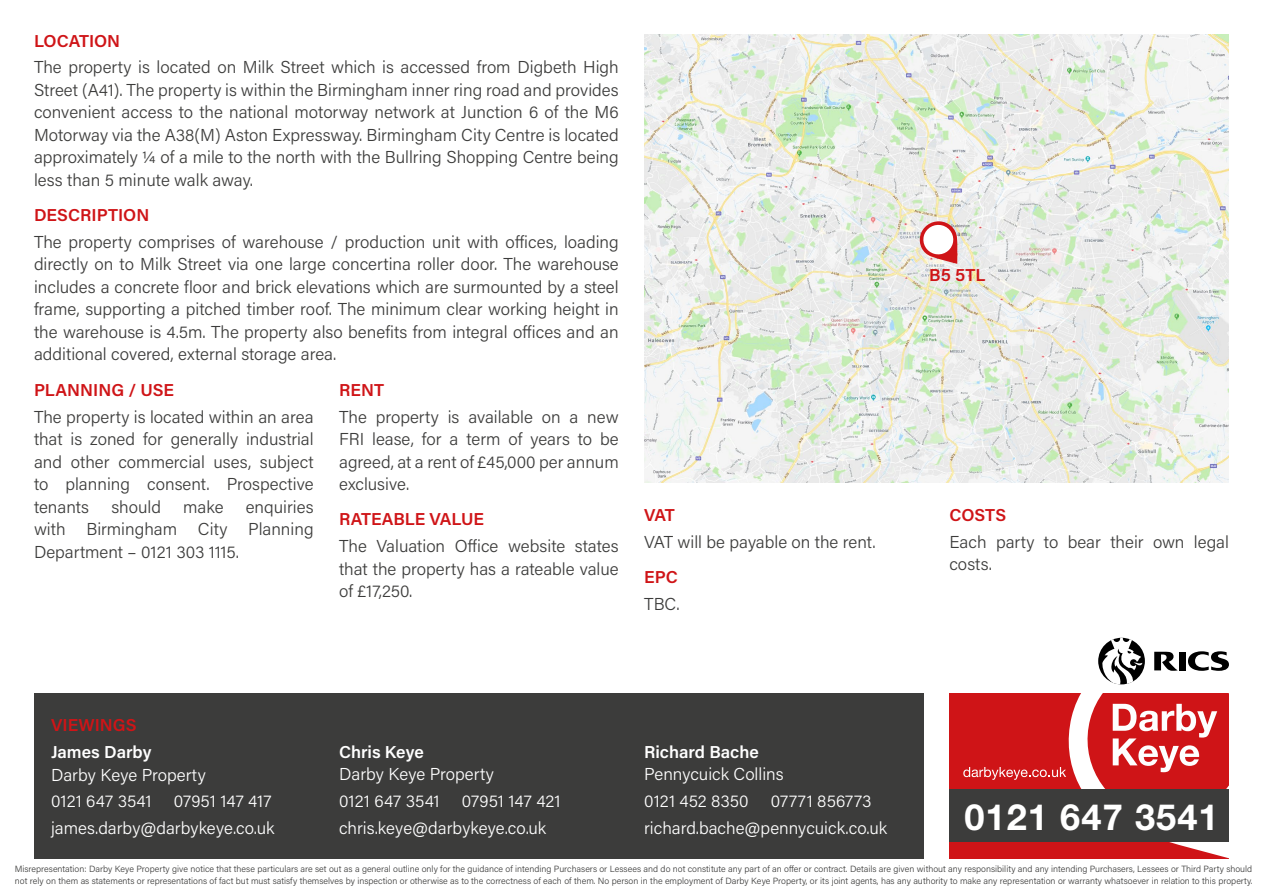
<style>
.page{position:relative;width:1263px;height:893px;background:#fff}
.page>*{position:absolute;margin:0;border:0;box-sizing:border-box;transform-origin:0 0}
.t1{font:700 36.15px "Helvetica Neue";letter-spacing:.03em;color:#fff}
.t2{font:300 17.25px/22.5px "Acumin Pro";color:#3c3c3b;text-align:justify}
.t3{font:300 17.25px/26.7px "Acumin Pro";color:#fff}
.t4{font:600 17.25px "Acumin Pro";color:#cf1417}
.t5{font:600 17.25px "Acumin Pro";color:#fff}
.t6{font:300 9px/12px "Acumin Pro";color:#3c3c3b}
</style>
<div class="page">
<img style="left:644px;top:34px;width:585px;height:449px">
<svg style="left:918px;top:221px;width:39px;height:43px"></svg>
<div style="left:34px;top:693px;width:890px;height:166px;background:#3c3c3b"></div>
<svg style="left:1188px;top:651px;width:41px;height:20px"></svg>
<div style="left:1179px;top:652px;width:7px;height:18px;background:#000"></div>
<svg style="left:1154px;top:652px;width:24px;height:19px"></svg>
<svg style="left:1098px;top:638px;width:47px;height:46px"></svg>
<svg style="left:1101px;top:638px;width:41px;height:46px"></svg>
<div style="left:949px;top:693px;width:280px;height:166px;background:#cf1417"></div>
<svg style="left:963px;top:693px;width:266px;height:166px"></svg>
<div style="left:949px;top:789px;width:280px;height:53px;background:#3c3c3b"></div>
<p class="t4" style="left:34px;top:29px;width:88px">LOCATION</p>
<p class="t2" style="left:34px;top:56px;width:586px">The property is located on Milk Street which is accessed from Digbeth High Street (A41). The property is within the Birmingham inner ring road and provides convenient access to the national motorway network at Junction 6 of the M6<br>Motorway via the A38(M) Aston Expressway. Birmingham City Centre is located approximately ¼ of a mile to the north with the Bullring Shopping Centre being less than 5 minute walk away.</p>
<p class="t4" style="left:34px;top:203px;width:117px">DESCRIPTION</p>
<p class="t2" style="left:34px;top:230px;width:586px">The property comprises of warehouse / production unit with offices, loading directly on to Milk Street via one large concertina roller door. The warehouse includes a concrete floor and brick elevations which are surmounted by a steel frame, supporting a pitched timber roof. The minimum clear working height in the warehouse is 4.5m. The property also benefits from integral offices and an additional covered, external storage area.</p>
<p class="t4" style="left:34px;top:378px;width:142px">PLANNING / USE</p>
<p class="t2" style="left:34px;top:405px;width:281px">The property is located within an area that is zoned for generally industrial and other commercial uses, subject to planning consent. Prospective tenants</p>
<p class="t2" style="left:34px;top:495px;width:281px;text-indent:212px">enquiries with Birmingham City Planning Department – 0121 303 1115.</p>
<p class="t2" style="left:111px;top:495px;width:51px">should</p>
<p class="t2" style="left:183px;top:495px;width:42px">make</p>
<p class="t4" style="left:339px;top:378px;width:47px">RENT</p>
<p class="t2" style="left:339px;top:405px;width:281px">The property is available on a new FRI lease, for a term of years to be agreed, at a rent of £45,000 per annum exclusive.</p>
<p class="t4" style="left:339px;top:507px;width:147px">RATEABLE VALUE</p>
<p class="t2" style="left:339px;top:534px;width:281px">The Valuation Office website states that the property has a rateable value of £17,250.</p>
<p class="t4" style="left:644px;top:503px;width:32px">VAT</p>
<p class="t2" style="left:644px;top:530px;width:233px">VAT will be payable on the rent.</p>
<p class="t4" style="left:644px;top:565px;width:35px">EPC</p>
<p class="t2" style="left:644px;top:592px;width:37px">TBC.</p>
<p class="t4" style="left:929px;top:263px;width:58px">B5 5TL</p>
<p class="t4" style="left:949px;top:503px;width:58px">COSTS</p>
<p class="t2" style="left:949px;top:530px;width:281px">Each party to bear their own legal costs.</p>
<p class="t4" style="left:51px;top:713px;width:87px">VIEWINGS</p>
<p class="t5" style="left:51px;top:740px;width:102px">James Darby</p>
<p class="t3" style="left:51px;top:761px;width:156px">Darby Keye Property<br>0121 647 3541</p>
<p class="t5" style="left:339px;top:740px;width:86px">Chris Keye</p>
<p class="t3" style="left:339px;top:760px;width:156px">Darby Keye Property<br>0121 647 3541</p>
<p class="t5" style="left:644px;top:740px;width:116px">Richard Bache</p>
<p class="t3" style="left:644px;top:760px;width:141px">Pennycuick Collins<br>0121 452 8350</p>
<p class="t3" style="left:339px;top:787px;width:223px;text-indent:123px">07951 147 421 chris.keye@darbykeye.co.uk</p>
<p class="t3" style="left:644px;top:787px;width:244px;text-indent:127px">07771 856773 richard.bache@pennycuick.co.uk</p>
<p class="t3" style="left:51px;top:787px;width:225px;text-align:right">07951 147 417 james.darby@darbykeye.co.uk</p>
<h1 class="t1" style="left:964px;top:789px;width:256px">0121 647 3541</h1>
<p class="t6" style="left:15px;top:862px;width:1239px">Misrepresentation: Darby Keye Property give notice that these particulars are set out as a general outline only for the guidance of intending Purchasers or Lessees and do not constitute any part of an offer or contract. Details are given without any responsibility and any intending Purchasers, Lessees or Third Party should not rely on them as statements or representations of fact but must satisfy themselves by inspection or otherwise as to the correctness of each of them. No person in the employment of Darby Keye Property, or its joint agents, has any authority to make any representation or warranty whatsoever in relation to this property.</p>
</div>
